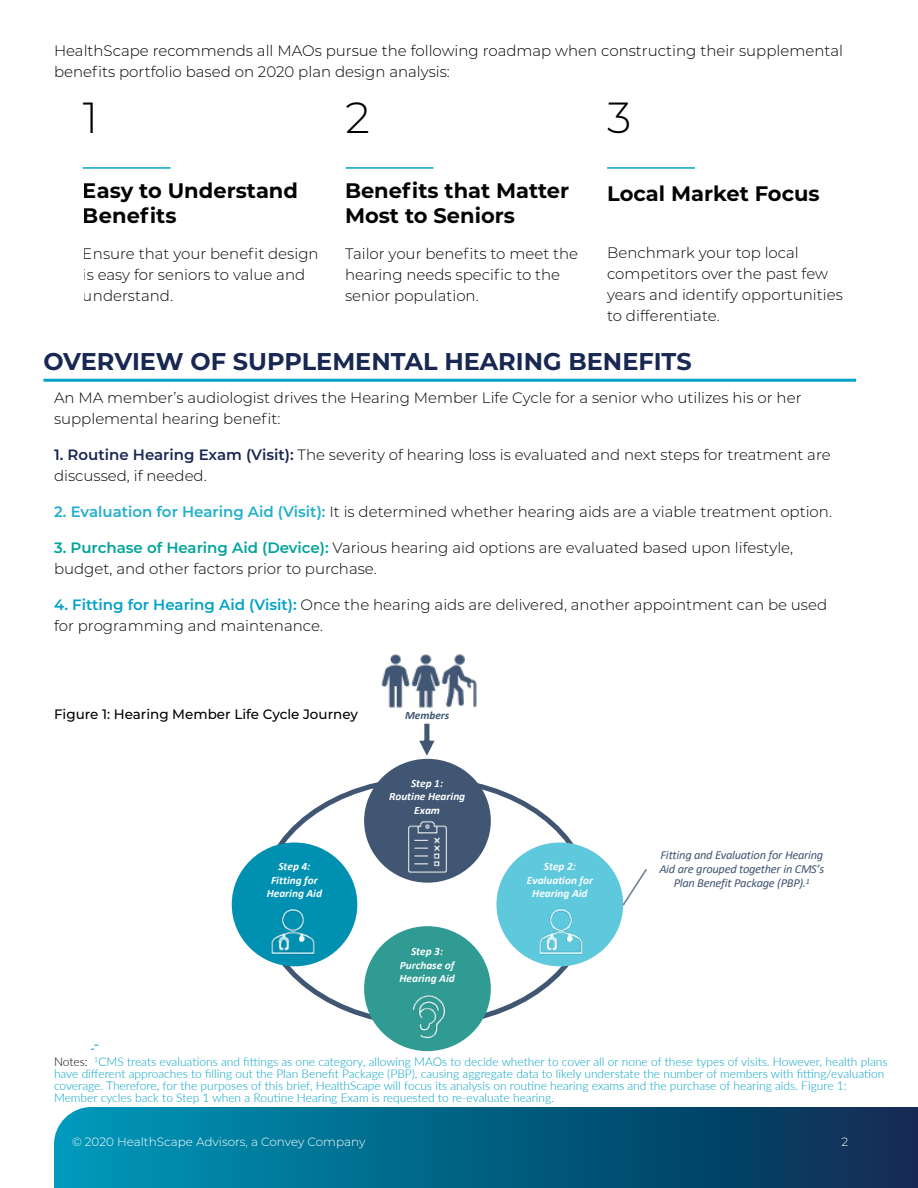
<style>
.page{position:relative;width:918px;height:1188px;background:#fff}
.page>*{position:absolute;margin:0;border:0;box-sizing:border-box;transform-origin:0 0}
.Callout_Number_w_Rul{font:300 43.5px "Montserrat";color:#000}
.Column_Header_with_R{font:700 24.3px "Montserrat";color:#182853}
.t1{font:700 21px/25.2px "Montserrat";color:#000}
.Body_Text_-_Align_Le{font:300 15.15px/21px "Montserrat";color:#000}
.Body_Text_-_Align_Le-2{font:300 15px/21px "Montserrat";color:#000}
.Body_Text_-_Align_Le-3{font:500 13.65px "Montserrat";color:#000}
.t2{font:italic 12.3px/14px "Calibri";letter-spacing:-.025em;color:#405673;text-align:center}
.Running_Footer_-_Ali{font:300 12px/12px "Lato";color:#00a2c5}
.t3{font:300 12px "Montserrat";color:#fff}
.t4{font:italic 700 11.1px/13.4px "Calibri";letter-spacing:-.005em;color:#feffff;text-align:center}
.t5{font:italic 700 11.1px "Calibri";letter-spacing:-.005em;color:#405673}
.s1{font-weight:600;color:#182853}
.s2{font-weight:600;color:#21afcc}
.s3{font-weight:600;color:#00a39d}
.s4{font-weight:600;color:#00a2c5}
.s5{color:#000}
</style>
<div class="page">
<svg style="left:54px;top:1107px;width:864px;height:81px;background:#046184"></svg>
<hr style="left:44px;top:379px;width:812px;height:3px;background:#00a2c5">
<hr style="left:83px;top:167px;width:88px;height:2px;background:#00a2c5">
<hr style="left:346px;top:167px;width:87px;height:2px;background:#00a2c5">
<hr style="left:607px;top:167px;width:88px;height:2px;background:#00a2c5">
<svg style="left:91px;top:1045px;width:7px;height:5px"></svg>
<div style="left:232px;top:843px;width:125px;height:123px;background:#0090b1;border-radius:50%"></div>
<img style="left:262px;top:908px;width:61px;height:54px">
<div style="left:364px;top:926px;width:127px;height:125px;background:#309b93;border-radius:50%"></div>
<img style="left:398px;top:995px;width:61px;height:52px">
<div style="left:364px;top:759px;width:127px;height:124px;background:#405673;border-radius:50%"></div>
<img style="left:397px;top:821px;width:61px;height:56px">
<div style="left:496px;top:843px;width:127px;height:123px;background:#5ec9dd;border-radius:50%"></div>
<img style="left:530px;top:908px;width:62px;height:54px">
<svg style="left:621px;top:869px;width:26px;height:38px"></svg>
<svg style="left:419px;top:724px;width:16px;height:32px"></svg>
<img style="left:381px;top:654px;width:59px;height:54px">
<img style="left:441px;top:654px;width:36px;height:54px">
<p class="Body_Text_-_Align_Le" style="left:54px;top:39px;width:791px">HealthScape recommends all MAOs pursue the following roadmap when constructing their supplemental benefits portfolio based on 2020 plan design analysis:</p>
<p class="Callout_Number_w_Rul" style="left:83px;top:88px;width:17px">1</p>
<p class="Callout_Number_w_Rul" style="left:346px;top:88px;width:26px">2</p>
<p class="Callout_Number_w_Rul" style="left:607px;top:88px;width:26px">3</p>
<h3 class="t1" style="left:83px;top:177px;width:217px">Easy to Understand<br>Benefits</h3>
<p class="Body_Text_-_Align_Le" style="left:83px;top:243px;width:237px">Ensure that your benefit design is easy for seniors to value and understand.</p>
<h3 class="t1" style="left:345px;top:177px;width:226px">Benefits that Matter<br>Most to Seniors</h3>
<p class="Body_Text_-_Align_Le" style="left:345px;top:243px;width:235px">Tailor your benefits to meet the hearing needs specific to the senior population.</p>
<h3 class="t1" style="left:607px;top:179px;width:214px">Local Market Focus</h3>
<p class="Body_Text_-_Align_Le" style="left:607px;top:241px;width:237px">Benchmark your top local competitors over the past few years and identify opportunities to differentiate.</p>
<p class="Column_Header_with_R" style="left:44px;top:344px;width:650px">OVERVIEW OF SUPPLEMENTAL HEARING BENEFITS</p>
<p class="Body_Text_-_Align_Le-2" style="left:54px;top:387px;width:749px">An MA member’s audiologist drives the Hearing Member Life Cycle for a senior who utilizes his or her supplemental hearing benefit:</p>
<p class="Body_Text_-_Align_Le-2" style="left:54px;top:444px;width:778px"><span class="s1">1. Routine Hearing Exam (Visit):</span> The severity of hearing loss is evaluated and next steps for treatment are discussed, if needed.</p>
<p class="Body_Text_-_Align_Le-2" style="left:54px;top:501px;width:780px"><span class="s2">2. Evaluation for Hearing Aid (Visit):</span> It is determined whether hearing aids are a viable treatment option.</p>
<p class="Body_Text_-_Align_Le-2" style="left:54px;top:537px;width:741px"><span class="s3">3. Purchase of Hearing Aid (Device):</span> Various hearing aid options are evaluated based upon lifestyle, budget, and other factors prior to purchase.</p>
<p class="Body_Text_-_Align_Le-2" style="left:54px;top:594px;width:775px"><span class="s4">4. Fitting for Hearing Aid (Visit):</span> Once the hearing aids are delivered, another appointment can be used for programming and maintenance.</p>
<p class="Body_Text_-_Align_Le-3" style="left:54px;top:704px;width:305px">Figure 1: Hearing Member Life Cycle Journey</p>
<p class="t4" style="left:267px;top:860px;width:57px">Step 4:<br>Fitting for<br>Hearing Aid</p>
<p class="t5" style="left:405px;top:707px;width:46px">Members</p>
<p class="t4" style="left:389px;top:776px;width:78px">Step 1:<br>Routine Hearing<br>Exam</p>
<p class="t4" style="left:399px;top:944px;width:57px">Step 3:<br>Purchase of<br>Hearing Aid</p>
<p class="t4" style="left:527px;top:860px;width:68px">Step 2:<br>Evaluation for<br>Hearing Aid</p>
<p class="t2" style="left:659px;top:848px;width:167px">Fitting and Evaluation for Hearing<br>Aid are grouped together in CMS’s<br>Plan Benefit Package (PBP).<sup>1</sup></p>
<p class="Running_Footer_-_Ali" style="left:54px;top:1055px;width:835px"><span class="s5">Notes:</span> <sup>1</sup>CMS treats evaluations and fittings as one category, allowing MAOs to decide whether to cover all or none of these types of visits. However, health plans have different approaches to filling out the Plan Benefit Package (PBP), causing aggregate data to likely understate the number of members with fitting/evaluation coverage. Therefore, for the purposes of this brief, HealthScape will focus its analysis on routine hearing exams and the purchase of hearing aids. Figure 1:<br>Member cycles back to Step 1 when a Routine Hearing Exam is requested to re-evaluate hearing.</p>
<p class="t3" style="left:72px;top:1133px;width:295px">© 2020 HealthScape Advisors, a Convey Company</p>
<p class="t3" style="left:841px;top:1134px;width:8px">2</p>
</div>
